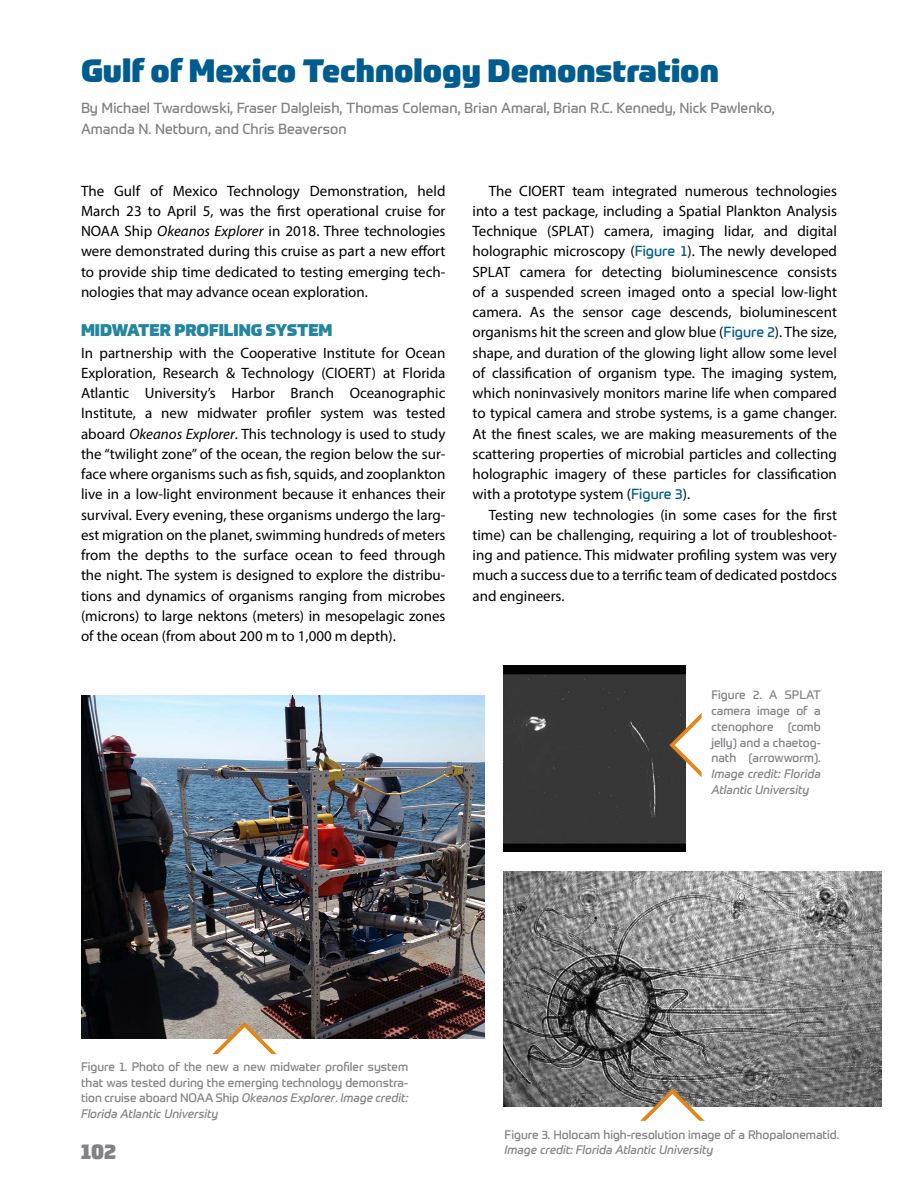
<style>
.page{position:relative;width:918px;height:1188px;background:#fff}
.page>*{position:absolute;margin:0;border:0;box-sizing:border-box;transform-origin:0 0}
.t1{font:900 31.5px "Prometo";color:#005c8e}
.t2{font:900 21px "Prometo";color:#808285}
.t3{font:900 16.5px "Prometo";color:#23869e}
.t4{font:15px/20.2px "Myriad Pro";color:#000;text-align:justify}
.t5{font:14.25px/20.2px "Prometo";color:#808285}
.t6{font:12px/15.8px "Prometo";color:#808285;text-align:justify}
.t7{font:italic 12px/15.8px "Prometo";color:#808285}
.s1{font-style:italic}
.s2{font-family:"Prometo";font-size:14.25px;color:#005c8e}
</style>
<div class="page">
<img style="left:81px;top:695px;width:403px;height:344px">
<img style="left:504px;top:665px;width:181px;height:186px">
<svg style="left:669px;top:713px;width:33px;height:64px"></svg>
<img style="left:503px;top:872px;width:378px;height:235px">
<svg style="left:640px;top:1089px;width:65px;height:32px"></svg>
<svg style="left:212px;top:1022px;width:65px;height:33px"></svg>
<h1 class="t1" style="left:81px;top:51px;width:639px">Gulf of Mexico Technology Demonstration</h1>
<p class="t5" style="left:81px;top:98px;width:695px">By Michael Twardowski, Fraser Dalgleish, Thomas Coleman, Brian Amaral, Brian R.C. Kennedy, Nick Pawlenko,<br>Amanda N. Netburn, and Chris Beaverson</p>
<p class="t4" style="left:81px;top:180px;width:366px">The Gulf of Mexico Technology Demonstration, held March 23 to April 5, was the first operational cruise for NOAA Ship <span class="s1">Okeanos Explorer</span> in 2018. Three technologies were demonstrated during this cruise as part a new effort to provide ship time dedicated to testing emerging tech&shy;nologies that may advance ocean exploration.</p>
<p class="t3" style="left:81px;top:320px;width:253px">MIDWATER PROFILING SYSTEM</p>
<p class="t4" style="left:81px;top:342px;width:366px">In partnership with the Cooperative Institute for Ocean Exploration, Research &amp; Technology (CIOERT) at Florida Atlantic University’s Harbor Branch Oceanographic Institute, a new midwater profiler system was tested aboard <span class="s1">Okeanos Explorer</span>. This technology is used to study the “twilight zone” of the ocean, the region below the sur&shy;face where organisms such as fish, squids, and zooplankton live in a low-light environment because it enhances their survival. Every evening, these organisms undergo the larg&shy;est migration on the planet, swimming hundreds of meters from the depths to the surface ocean to feed through the night. The system is designed to explore the distribu&shy;tions and dynamics of organisms ranging from microbes (microns) to large nektons (meters) in mesopelagic zones of the ocean (from about 200 m to 1,000 m depth).</p>
<p class="t4" style="left:472px;top:180px;width:366px;text-indent:16px">The CIOERT team integrated numerous technologies into a test package, including a Spatial Plankton Analysis Technique (SPLAT) camera, imaging lidar, and digital holographic microscopy (<span class="s2">Figure 1</span>). The newly developed SPLAT camera for detecting bioluminescence consists of a suspended screen imaged onto a special low-light camera. As the sensor cage descends, bioluminescent organisms hit the screen and glow blue (<span class="s2">Figure 2</span>). The size, shape, and duration of the glowing light allow some level of classification of organism type. The imaging system, which noninvasively monitors marine life when compared to typical camera and strobe systems, is a game changer.<br>At the finest scales, we are making measurements of the scattering properties of microbial particles and collecting holographic imagery of these particles for classification with a prototype system (<span class="s2">Figure 3</span>).</p>
<p class="t4" style="left:473px;top:504px;width:366px;text-indent:16px">Testing new technologies (in some cases for the first time) can be challenging, requiring a lot of troubleshoot&shy;ing and patience. This midwater profiling system was very much a success due to a terrific team of dedicated postdocs and engineers.</p>
<p class="t6" style="left:711px;top:687px;width:111px">Figure 2. A SPLAT camera image of a ctenophore (comb jelly) and a chaetog&shy;nath (arrowworm).</p>
<p class="t7" style="left:711px;top:766px;width:111px">Image credit: Florida<br>Atlantic University</p>
<p class="t6" style="left:81px;top:1059px;width:329px">Figure 1. Photo of the new a new midwater profiler system that was tested during the emerging technology demonstra&shy;tion cruise aboard NOAA Ship <span class="s1">Okeanos Explorer</span>. <span class="s1">Image credit:<br>Florida Atlantic University</span></p>
<h2 class="t2" style="left:81px;top:1138px;width:37px">102</h2>
<p class="t6" style="left:505px;top:1126px;width:336px">Figure 3. Holocam high-resolution image of a Rhopalonematid.</p>
<p class="t7" style="left:505px;top:1142px;width:210px">Image credit: Florida Atlantic University</p>
</div>
